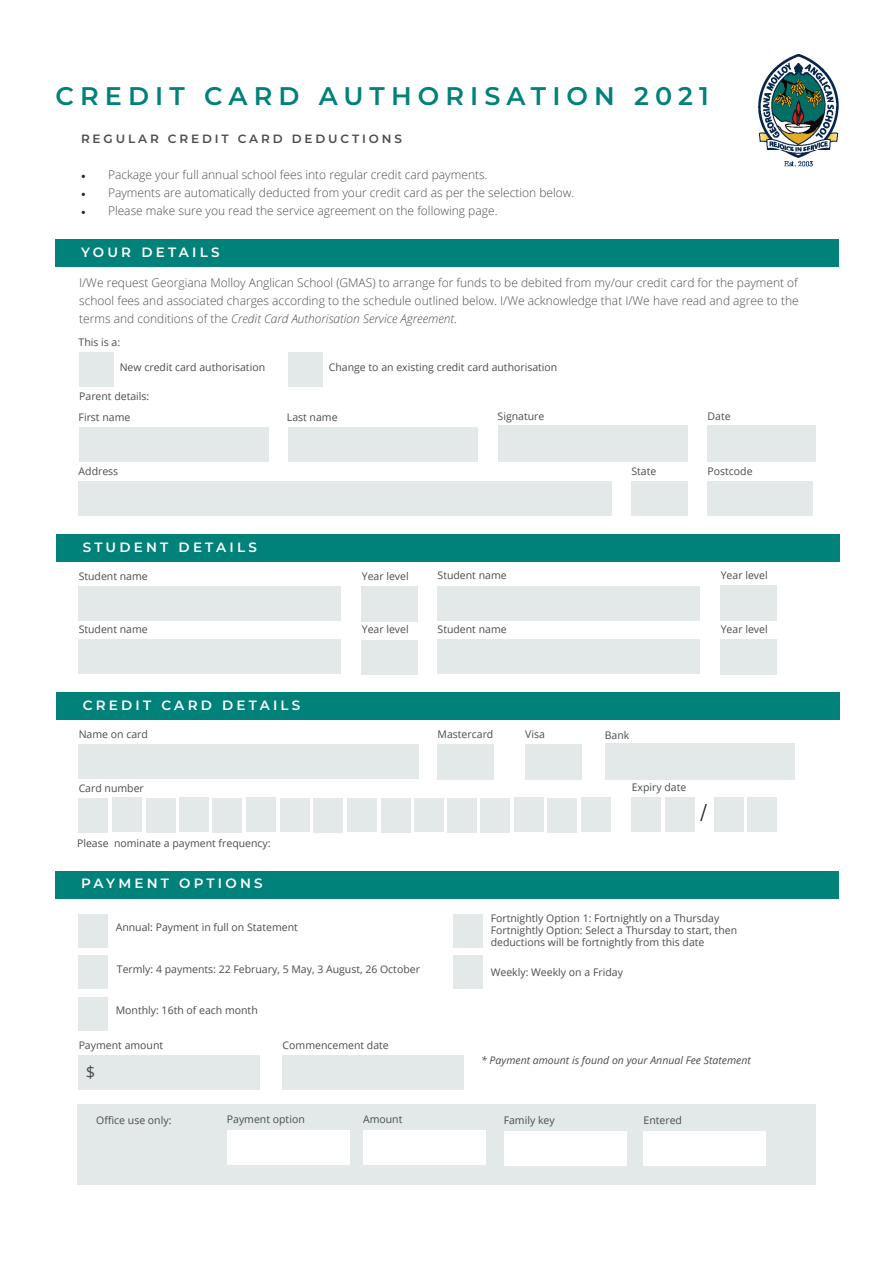
<style>
.page{position:relative;width:893px;height:1263px;background:#fff}
.page>*{position:absolute;margin:0;border:0;box-sizing:border-box;transform-origin:0 0}
.t1{font:600 25.5px "Montserrat";letter-spacing:.24em;color:#00817a}
.t2{font:24px "Minion Pro";color:#231f20}
.t3{font:16.5px "Open Sans";color:#4b4c4d}
.t4{font:600 13.5px "Montserrat";letter-spacing:.24em;color:#fff}
.t5{font:300 12px/18px "Open Sans";color:#4b4c4d;text-align:justify}
.t6{font:600 12px "Montserrat";letter-spacing:.24em;color:#4b4c4d}
.t7{font:10.5px/12px "Open Sans";color:#4b4c4d}
.t8{font:italic 10.5px "Open Sans";color:#4b4c4d}
.s1{font-family:"Minion Pro";font-weight:400;color:#231f20}
.s2{font-style:italic}
</style>
<div class="page">
<img style="left:759px;top:54px;width:79px;height:113px">
<div style="left:55px;top:240px;width:783px;height:27px;background:#00817a"></div>
<div style="left:79px;top:427px;width:189px;height:35px;background:#e3e8e9"></div>
<div style="left:288px;top:427px;width:190px;height:35px;background:#e3e8e9"></div>
<div style="left:631px;top:481px;width:56px;height:34px;background:#e3e8e9"></div>
<div style="left:707px;top:481px;width:106px;height:34px;background:#e3e8e9"></div>
<div style="left:498px;top:426px;width:189px;height:36px;background:#e3e8e9"></div>
<div style="left:707px;top:426px;width:109px;height:36px;background:#e3e8e9"></div>
<div style="left:79px;top:481px;width:533px;height:34px;background:#e3e8e9"></div>
<div style="left:56px;top:534px;width:784px;height:28px;background:#00817a"></div>
<div style="left:79px;top:586px;width:262px;height:35px;background:#e3e8e9"></div>
<div style="left:362px;top:586px;width:56px;height:35px;background:#e3e8e9"></div>
<div style="left:79px;top:640px;width:262px;height:34px;background:#e3e8e9"></div>
<div style="left:362px;top:640px;width:56px;height:34px;background:#e3e8e9"></div>
<div style="left:438px;top:586px;width:262px;height:34px;background:#e3e8e9"></div>
<div style="left:721px;top:586px;width:56px;height:35px;background:#e3e8e9"></div>
<div style="left:438px;top:639px;width:262px;height:35px;background:#e3e8e9"></div>
<div style="left:721px;top:639px;width:56px;height:35px;background:#e3e8e9"></div>
<div style="left:56px;top:693px;width:784px;height:27px;background:#00817a"></div>
<div style="left:79px;top:744px;width:340px;height:35px;background:#e3e8e9"></div>
<div style="left:79px;top:798px;width:29px;height:34px;background:#e3e8e9"></div>
<div style="left:112px;top:798px;width:30px;height:34px;background:#e3e8e9"></div>
<div style="left:146px;top:798px;width:29px;height:34px;background:#e3e8e9"></div>
<div style="left:180px;top:798px;width:29px;height:34px;background:#e3e8e9"></div>
<div style="left:213px;top:798px;width:29px;height:34px;background:#e3e8e9"></div>
<div style="left:246px;top:798px;width:30px;height:34px;background:#e3e8e9"></div>
<div style="left:280px;top:798px;width:29px;height:34px;background:#e3e8e9"></div>
<div style="left:314px;top:798px;width:29px;height:34px;background:#e3e8e9"></div>
<div style="left:347px;top:798px;width:29px;height:34px;background:#e3e8e9"></div>
<div style="left:381px;top:798px;width:29px;height:34px;background:#e3e8e9"></div>
<div style="left:414px;top:798px;width:29px;height:34px;background:#e3e8e9"></div>
<div style="left:448px;top:798px;width:29px;height:34px;background:#e3e8e9"></div>
<div style="left:480px;top:798px;width:30px;height:34px;background:#e3e8e9"></div>
<div style="left:514px;top:798px;width:29px;height:34px;background:#e3e8e9"></div>
<div style="left:548px;top:798px;width:29px;height:34px;background:#e3e8e9"></div>
<div style="left:581px;top:798px;width:30px;height:34px;background:#e3e8e9"></div>
<div style="left:79px;top:352px;width:35px;height:35px;background:#e3e8e9"></div>
<div style="left:288px;top:352px;width:35px;height:35px;background:#e3e8e9"></div>
<div style="left:79px;top:1055px;width:181px;height:35px;background:#e3e8e9"></div>
<div style="left:283px;top:1055px;width:181px;height:35px;background:#e3e8e9"></div>
<div style="left:632px;top:798px;width:29px;height:34px;background:#e3e8e9"></div>
<div style="left:665px;top:797px;width:30px;height:34px;background:#e3e8e9"></div>
<div style="left:714px;top:798px;width:29px;height:34px;background:#e3e8e9"></div>
<div style="left:748px;top:797px;width:29px;height:34px;background:#e3e8e9"></div>
<div style="left:79px;top:914px;width:29px;height:34px;background:#e3e8e9"></div>
<div style="left:79px;top:956px;width:29px;height:33px;background:#e3e8e9"></div>
<div style="left:79px;top:997px;width:29px;height:33px;background:#e3e8e9"></div>
<div style="left:453px;top:914px;width:30px;height:34px;background:#e3e8e9"></div>
<div style="left:453px;top:956px;width:30px;height:33px;background:#e3e8e9"></div>
<div style="left:55px;top:871px;width:783px;height:27px;background:#00817a"></div>
<div style="left:438px;top:744px;width:56px;height:35px;background:#e3e8e9"></div>
<div style="left:525px;top:744px;width:56px;height:35px;background:#e3e8e9"></div>
<div style="left:605px;top:743px;width:190px;height:36px;background:#e3e8e9"></div>
<div style="left:77px;top:1104px;width:738px;height:81px;background:#e3e8e9"></div>
<div style="left:504px;top:1131px;width:122px;height:35px;background:#fff"></div>
<div style="left:644px;top:1131px;width:122px;height:35px;background:#fff"></div>
<div style="left:363px;top:1130px;width:123px;height:34px;background:#fff"></div>
<div style="left:227px;top:1130px;width:123px;height:34px;background:#fff"></div>
<p class="t1" style="left:56px;top:78px;width:655px">CREDIT CARD AUTHORISATION 2021</p>
<p class="t6" style="left:81px;top:130px;width:323px">REGULAR CREDIT CARD DEDUCTIONS</p>
<p class="t5" style="left:81px;top:165px;width:408px"><span class="s1">•</span> Package your full annual school fees into regular credit card payments.</p>
<p class="t5" style="left:81px;top:183px;width:495px"><span class="s1">•</span> Payments are automatically deducted from your credit card as per the selection below.</p>
<p class="t5" style="left:81px;top:201px;width:418px"><span class="s1">•</span> Please make sure you read the service agreement on the following page.</p>
<p class="t4" style="left:81px;top:242px;width:140px">YOUR DETAILS</p>
<p class="t5" style="left:79px;top:273px;width:721px">I/We request Georgiana Molloy Anglican School (GMAS) to arrange for funds to be debited from my/our credit card for the payment of school fees and associated charges according to the schedule outlined below. I/We acknowledge that I/We have read and agree to the terms and conditions of the <span class="s2">Credit Card Authorisation Service Agreement</span>.</p>
<p class="t7" style="left:79px;top:335px;width:43px">This is a:</p>
<p class="t7" style="left:120px;top:361px;width:147px">New credit card authorisation</p>
<p class="t7" style="left:329px;top:361px;width:230px">Change to an existing credit card authorisation</p>
<p class="t7" style="left:79px;top:390px;width:72px">Parent details:</p>
<p class="t7" style="left:79px;top:411px;width:53px">First name</p>
<p class="t7" style="left:287px;top:411px;width:52px">Last name</p>
<p class="t7" style="left:498px;top:410px;width:48px">Signature</p>
<p class="t7" style="left:707px;top:410px;width:25px">Date</p>
<p class="t7" style="left:79px;top:465px;width:41px">Address</p>
<p class="t7" style="left:631px;top:465px;width:26px">State</p>
<p class="t7" style="left:707px;top:465px;width:47px">Postcode</p>
<p class="t4" style="left:83px;top:537px;width:176px">STUDENT DETAILS</p>
<p class="t7" style="left:79px;top:570px;width:71px">Student name</p>
<p class="t7" style="left:362px;top:570px;width:48px">Year level</p>
<p class="t7" style="left:79px;top:623px;width:71px">Student name</p>
<p class="t7" style="left:362px;top:623px;width:48px">Year level</p>
<p class="t7" style="left:438px;top:569px;width:71px">Student name</p>
<p class="t7" style="left:721px;top:569px;width:48px">Year level</p>
<p class="t7" style="left:438px;top:623px;width:71px">Student name</p>
<p class="t7" style="left:721px;top:623px;width:48px">Year level</p>
<p class="t4" style="left:83px;top:695px;width:219px">CREDIT CARD DETAILS</p>
<p class="t7" style="left:79px;top:728px;width:71px">Name on card</p>
<p class="t7" style="left:79px;top:782px;width:67px">Card number</p>
<p class="t7" style="left:77px;top:837px;width:195px">Please nominate a payment frequency:</p>
<p class="t4" style="left:81px;top:874px;width:183px">PAYMENT OPTIONS</p>
<p class="t7" style="left:116px;top:921px;width:184px">Annual: Payment in full on Statement</p>
<p class="t7" style="left:117px;top:962px;width:305px">Termly: 4 payments: 22 February, 5 May, 3 August, 26 October</p>
<p class="t7" style="left:116px;top:1004px;width:144px">Monthly: 16th of each month</p>
<p class="t7" style="left:79px;top:1039px;width:86px">Payment amount</p>
<p class="t7" style="left:283px;top:1039px;width:108px">Commencement date</p>
<p class="t3" style="left:86px;top:1060px;width:11px">$</p>
<p class="t7" style="left:438px;top:727px;width:57px">Mastercard</p>
<p class="t7" style="left:525px;top:727px;width:21px">Visa</p>
<p class="t7" style="left:605px;top:729px;width:26px">Bank</p>
<p class="t7" style="left:632px;top:781px;width:56px">Expiry date</p>
<p class="t2" style="left:700px;top:796px;width:9px">/</p>
<p class="t7" style="left:491px;top:912px;width:230px">Fortnightly Option 1: Fortnightly on a Thursday</p>
<p class="t7" style="left:491px;top:924px;width:248px">Fortnightly Option: Select a Thursday to start, then deductions will be fortnightly from this date</p>
<p class="t7" style="left:491px;top:965px;width:134px">Weekly: Weekly on a Friday</p>
<p class="t8" style="left:481px;top:1052px;width:271px">* Payment amount is found on your Annual Fee Statement</p>
<p class="t7" style="left:96px;top:1114px;width:77px">Office use only:</p>
<p class="t7" style="left:227px;top:1112px;width:79px">Payment option</p>
<p class="t7" style="left:363px;top:1112px;width:41px">Amount</p>
<p class="t7" style="left:504px;top:1114px;width:53px">Family key</p>
<p class="t7" style="left:644px;top:1114px;width:40px">Entered</p>
</div>
